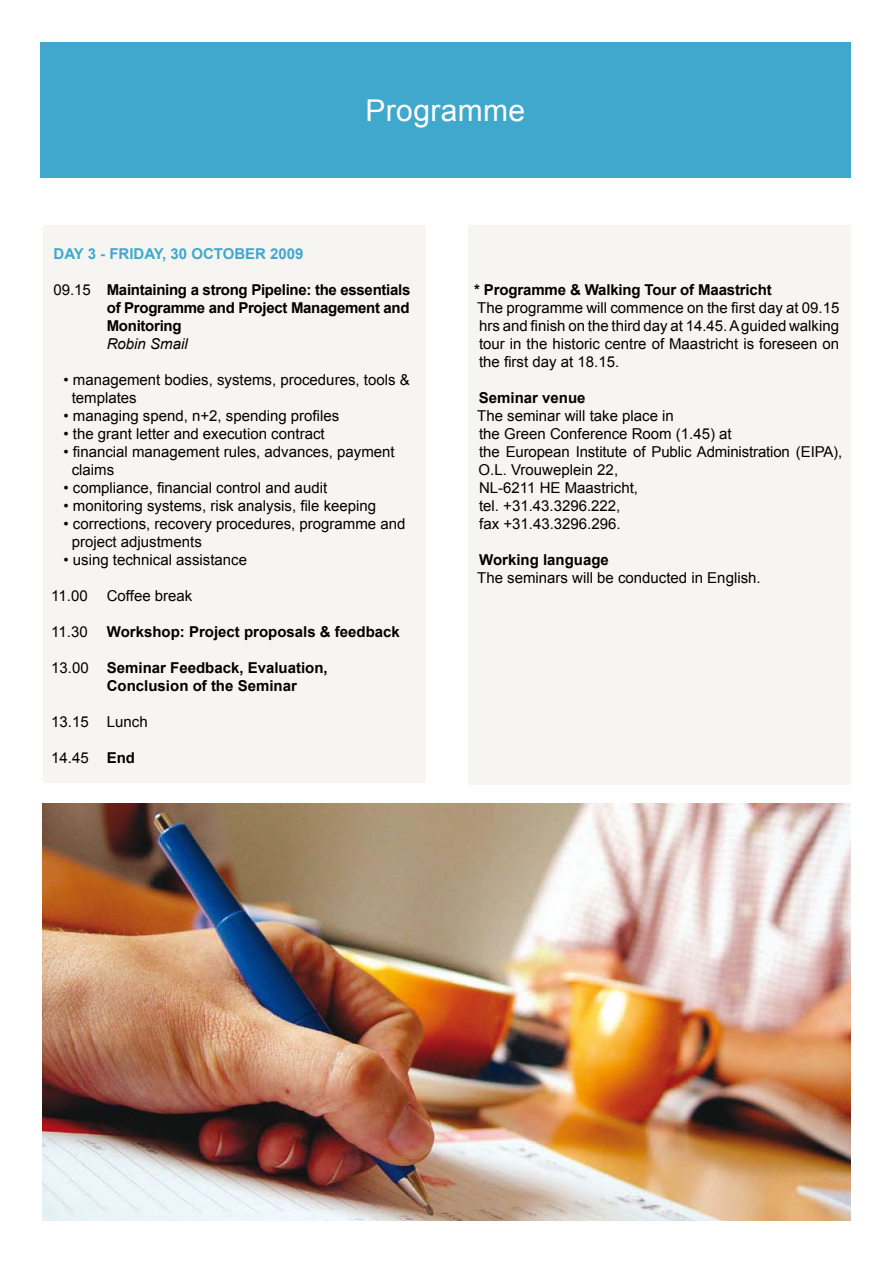
<style>
.page{position:relative;width:893px;height:1263px;background:#fff}
.page>*{position:absolute;margin:0;border:0;box-sizing:border-box;transform-origin:0 0}
.t1{font:30px "Arial";letter-spacing:.01em;color:#fff}
.t2{font:15px/18px "Arial";color:#000}
.t3{font:700 15px/18px "Arial";color:#000;text-align:justify}
.t4{font:700 15px "Arial";color:#40a8cd}
.t5{font:italic 15px "Arial";color:#000}
.s1{font-weight:400}
.s2{font-weight:700}
</style>
<div class="page">
<div style="left:40px;top:43px;width:810px;height:135px;background:#40a8cd"></div>
<div style="left:43px;top:225px;width:383px;height:558px;background:#f7f5f2"></div>
<div style="left:468px;top:225px;width:382px;height:560px;background:#f7f5f2"></div>
<img style="left:43px;top:804px;width:807px;height:416px">
<h1 class="t1" style="left:366px;top:91px;width:161px">Programme</h1>
<p class="t4" style="left:54px;top:243px;width:252px">DAY 3 - FRIDAY, 30 OCTOBER 2009</p>
<p class="t3" style="left:107px;top:281px;width:305px;text-indent:-53px"><span class="s1">09.15</span> Maintaining a strong Pipeline: the essentials of Programme and Project Management and Monitoring</p>
<p class="t5" style="left:107px;top:334px;width:82px">Robin Smail</p>
<p class="t2" style="left:72px;top:370px;width:339px;text-indent:-8px">• management bodies, systems, procedures, tools &amp; templates</p>
<p class="t2" style="left:63px;top:406px;width:277px">• managing spend, n+2, spending profiles</p>
<p class="t2" style="left:63px;top:424px;width:263px">• the grant letter and execution contract</p>
<p class="t2" style="left:72px;top:442px;width:324px;text-indent:-8px">• financial management rules, advances, payment claims</p>
<p class="t2" style="left:63px;top:478px;width:265px">• compliance, financial control and audit</p>
<p class="t2" style="left:63px;top:496px;width:314px">• monitoring systems, risk analysis, file keeping</p>
<p class="t2" style="left:72px;top:514px;width:335px;text-indent:-8px">• corrections, recovery procedures, programme and project adjustments</p>
<p class="t2" style="left:63px;top:550px;width:185px">• using technical assistance</p>
<p class="t2" style="left:51px;top:586px;width:38px">11.00</p>
<p class="t2" style="left:107px;top:586px;width:87px">Coffee break</p>
<p class="t2" style="left:51px;top:622px;width:38px">11.30</p>
<p class="t3" style="left:107px;top:623px;width:295px">Workshop: Project proposals &amp; feedback</p>
<p class="t3" style="left:107px;top:659px;width:222px;text-indent:-56px"><span class="s1">13.00</span> Seminar Feedback, Evaluation,<br>Conclusion of the Seminar</p>
<p class="t2" style="left:51px;top:712px;width:98px">13.15 Lunch</p>
<p class="t2" style="left:51px;top:748px;width:85px">14.45 <span class="s2">End</span></p>
<p class="t3" style="left:474px;top:281px;width:299px">* Programme &amp; Walking Tour of Maastricht</p>
<p class="t2" style="left:477px;top:298px;width:364px;text-align:justify">The programme will commence on the first day at 09.15 hrs and finish on the third day at 14.45. A guided walking tour in the historic centre of Maastricht is foreseen on the first day at 18.15.</p>
<p class="t3" style="left:479px;top:389px;width:108px">Seminar venue</p>
<p class="t2" style="left:477px;top:406px;width:367px">The seminar will take place in<br>the Green Conference Room (1.45) at<br>the European Institute of Public Administration (EIPA),<br>O.L. Vrouweplein 22,<br>NL-6211 HE Maastricht,<br>tel. +31.43.3296.222,<br>fax +31.43.3296.296.</p>
<p class="t3" style="left:479px;top:551px;width:131px">Working language</p>
<p class="t2" style="left:477px;top:568px;width:285px">The seminars will be conducted in English.</p>
</div>
